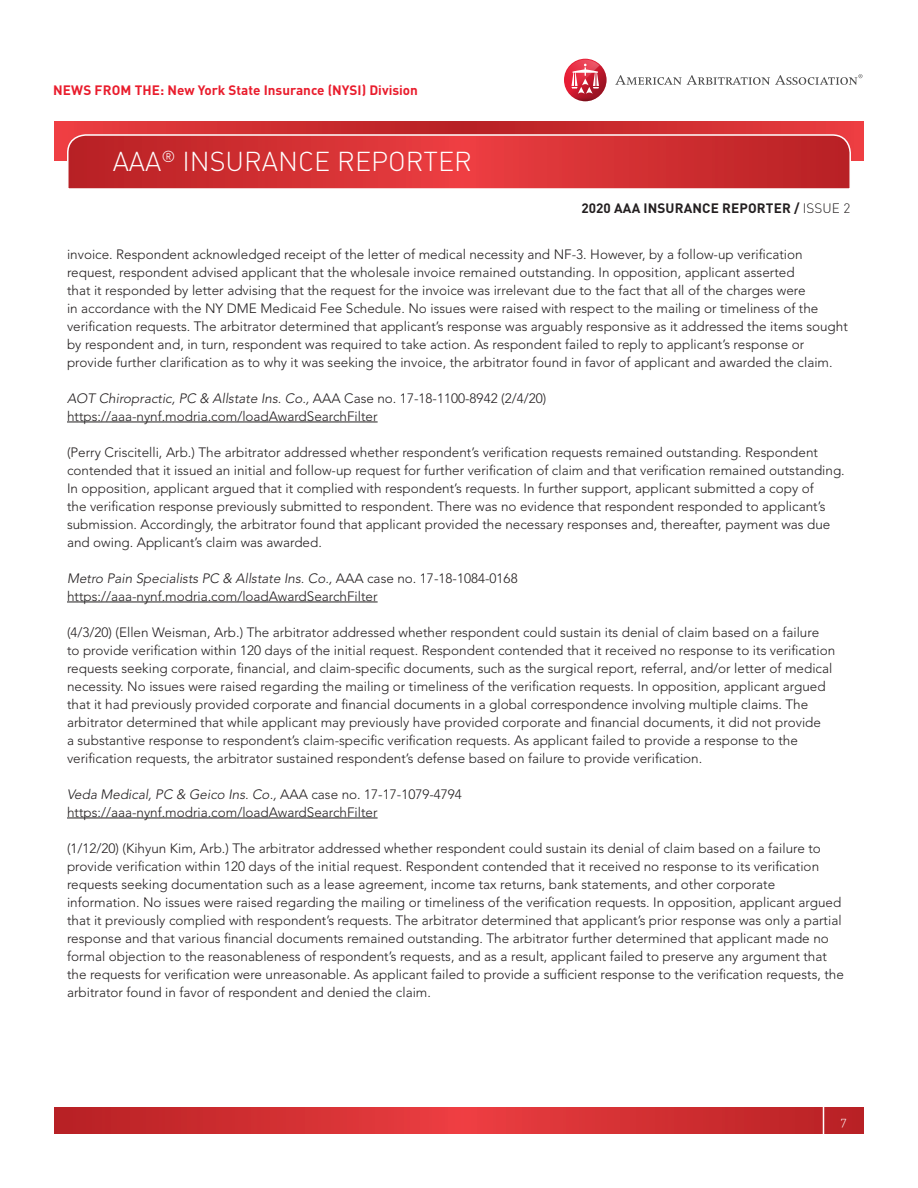
<style>
.page{position:relative;width:918px;height:1188px;background:#fff}
.page>*{position:absolute;margin:0;border:0;box-sizing:border-box;transform-origin:0 0}
.t1{font:27px "DIN Light Alternate";color:#fff}
.t2{font:300 13.5px/18px "Avenir LT Std";color:#231f20}
.t3{font:italic 300 13.5px "Avenir LT Std";color:#231f20}
.t4{font:700 13.5px "DIN Pro";color:#e91d2d}
.t5{font:700 13.5px "DIN Pro";letter-spacing:.01em;color:#231f20}
.t6{font:12px "DIN Light Alternate";color:#fff}
.s1{font-weight:300}
.s2{font-style:normal}
</style>
<div class="page">
<svg style="left:54px;top:1107px;width:810px;height:27px;background:#d02e32"></svg>
<hr style="left:823px;top:1094px;width:1px;height:54px;background:#fff">
<svg style="left:55px;top:122px;width:808px;height:38px;background:#d22f32"></svg>
<svg style="left:66px;top:134px;width:786px;height:55px;background:#d2383b"></svg>
<svg style="left:615px;top:74px;width:247px;height:11px"></svg>
<svg style="left:564px;top:59px;width:43px;height:42px"></svg>
<svg style="left:565px;top:60px;width:35px;height:41px"></svg>
<hr style="left:67px;top:422px;width:311px;height:1px;background:#231f20">
<hr style="left:67px;top:602px;width:311px;height:1px;background:#231f20">
<hr style="left:67px;top:818px;width:311px;height:1px;background:#231f20">
<p class="t4" style="left:53px;top:80px;width:366px">NEWS FROM THE: New York State Insurance (NYSI) Division</p>
<h1 class="t1" style="left:113px;top:145px;width:361px">AAA<sup>®</sup> INSURANCE REPORTER</h1>
<p class="t5" style="left:582px;top:199px;width:270px">2020 AAA INSURANCE REPORTER / <span class="s1">ISSUE 2</span></p>
<p class="t2" style="left:67px;top:245px;width:782px">invoice. Respondent acknowledged receipt of the letter of medical necessity and NF-3. However, by a follow-up verification request, respondent advised applicant that the wholesale invoice remained outstanding. In opposition, applicant asserted<br>that it responded by letter advising that the request for the invoice was irrelevant due to the fact that all of the charges were<br>in accordance with the NY DME Medicaid Fee Schedule. No issues were raised with respect to the mailing or timeliness of the verification requests. The arbitrator determined that applicant’s response was arguably responsive as it addressed the items sought by respondent and, in turn, respondent was required to take action. As respondent failed to reply to applicant’s response or provide further clarification as to why it was seeking the invoice, the arbitrator found in favor of applicant and awarded the claim.</p>
<p class="t3" style="left:67px;top:390px;width:481px">AOT Chiropractic, PC &amp; Allstate Ins. Co., <span class="s2">AAA Case no. 17-18-1100-8942 (2/4/20)</span></p>
<p class="t2" style="left:67px;top:407px;width:312px">https://aaa-nynf.modria.com/loadAwardSearchFilter</p>
<p class="t2" style="left:67px;top:443px;width:779px">(Perry Criscitelli, Arb.) The arbitrator addressed whether respondent’s verification requests remained outstanding. Respondent contended that it issued an initial and follow-up request for further verification of claim and that verification remained outstanding.<br>In opposition, applicant argued that it complied with respondent’s requests. In further support, applicant submitted a copy of<br>the verification response previously submitted to respondent. There was no evidence that respondent responded to applicant’s submission. Accordingly, the arbitrator found that applicant provided the necessary responses and, thereafter, payment was due and owing. Applicant’s claim was awarded.</p>
<p class="t3" style="left:67px;top:570px;width:452px">Metro Pain Specialists PC &amp; Allstate Ins. Co., <span class="s2">AAA case no. 17-18-1084-0168</span></p>
<p class="t2" style="left:67px;top:587px;width:312px">https://aaa-nynf.modria.com/loadAwardSearchFilter</p>
<p class="t2" style="left:67px;top:623px;width:770px">(4/3/20) (Ellen Weisman, Arb.) The arbitrator addressed whether respondent could sustain its denial of claim based on a failure<br>to provide verification within 120 days of the initial request. Respondent contended that it received no response to its verification requests seeking corporate, financial, and claim-specific documents, such as the surgical report, referral, and/or letter of medical necessity. No issues were raised regarding the mailing or timeliness of the verification requests. In opposition, applicant argued that it had previously provided corporate and financial documents in a global correspondence involving multiple claims. The arbitrator determined that while applicant may previously have provided corporate and financial documents, it did not provide<br>a substantive response to respondent’s claim-specific verification requests. As applicant failed to provide a response to the verification requests, the arbitrator sustained respondent’s defense based on failure to provide verification.</p>
<p class="t3" style="left:67px;top:786px;width:396px">Veda Medical, PC &amp; Geico Ins. Co., <span class="s2">AAA case no. 17-17-1079-4794</span></p>
<p class="t2" style="left:67px;top:803px;width:312px">https://aaa-nynf.modria.com/loadAwardSearchFilter</p>
<p class="t2" style="left:67px;top:839px;width:778px">(1/12/20) (Kihyun Kim, Arb.) The arbitrator addressed whether respondent could sustain its denial of claim based on a failure to provide verification within 120 days of the initial request. Respondent contended that it received no response to its verification requests seeking documentation such as a lease agreement, income tax returns, bank statements, and other corporate information. No issues were raised regarding the mailing or timeliness of the verification requests. In opposition, applicant argued that it previously complied with respondent’s requests. The arbitrator determined that applicant’s prior response was only a partial response and that various financial documents remained outstanding. The arbitrator further determined that applicant made no formal objection to the reasonableness of respondent’s requests, and as a result, applicant failed to preserve any argument that the requests for verification were unreasonable. As applicant failed to provide a sufficient response to the verification requests, the arbitrator found in favor of respondent and denied the claim.</p>
<p class="t6" style="left:841px;top:1114px;width:7px">7</p>
</div>
